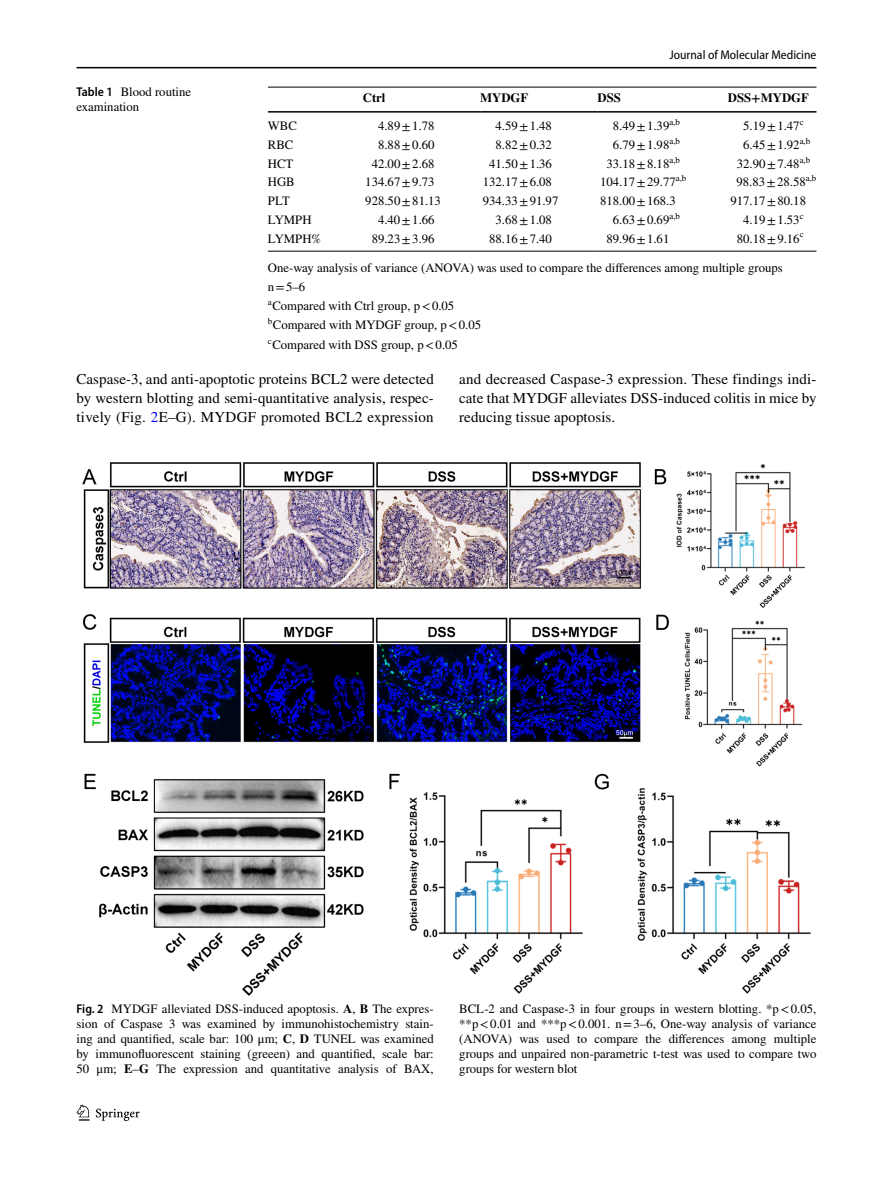
<style>
.page{position:relative;width:893px;height:1187px;background:#fff}
.page>*{position:absolute;margin:0;border:0;box-sizing:border-box;transform-origin:0 0}
.t1{font:15px/18.8px "STIX";letter-spacing:.005em;color:#000;text-align:justify}
.t2{font:12.75px/15px "STIX";color:#000}
.t3{font:semi-condensed 12.75px "Myriad Pro";color:#000}
.t4{font:700 12.75px "STIX";color:#000}
.s1{font-family:"Myriad Pro";font-weight:600;font-stretch:semi-condensed}
.s2{color:#00f}
.s3{font-weight:700}
</style>
<div class="page">
<hr style="left:77px;top:67px;width:739px;height:1px;background:#000">
<svg style="left:77px;top:1104px;width:12px;height:16px"></svg>
<svg style="left:96px;top:1108px;width:44px;height:12px"></svg>
<hr style="left:268px;top:87px;width:95px;height:1px;background:#000">
<hr style="left:268px;top:111px;width:95px;height:2px;background:#000">
<hr style="left:363px;top:87px;width:117px;height:1px;background:#000">
<hr style="left:363px;top:111px;width:117px;height:2px;background:#000">
<hr style="left:480px;top:87px;width:118px;height:1px;background:#000">
<hr style="left:480px;top:111px;width:118px;height:2px;background:#000">
<hr style="left:598px;top:87px;width:130px;height:1px;background:#000">
<hr style="left:598px;top:111px;width:130px;height:2px;background:#000">
<hr style="left:728px;top:87px;width:88px;height:1px;background:#000">
<hr style="left:728px;top:111px;width:88px;height:2px;background:#000">
<hr style="left:268px;top:251px;width:95px;height:1px;background:#000">
<hr style="left:363px;top:251px;width:117px;height:1px;background:#000">
<hr style="left:480px;top:251px;width:118px;height:1px;background:#000">
<hr style="left:598px;top:251px;width:130px;height:1px;background:#000">
<hr style="left:728px;top:251px;width:88px;height:1px;background:#000">
<img style="left:82px;top:462px;width:729px;height:534px">
<p class="t2" style="left:77px;top:85px;width:116px"><span class="s1">Table 1</span> Blood routine examination</p>
<p class="t3" style="left:669px;top:48px;width:148px">Journal of Molecular Medicine</p>
<p class="t4" style="left:363px;top:90px;width:24px">Ctrl</p>
<p class="t4" style="left:480px;top:90px;width:50px">MYDGF</p>
<p class="t4" style="left:598px;top:90px;width:25px">DSS</p>
<p class="t4" style="left:728px;top:90px;width:83px">DSS+MYDGF</p>
<p class="t2" style="left:268px;top:119px;width:31px">WBC</p>
<p class="t2" style="left:378px;top:119px;width:58px">4.89±1.78</p>
<p class="t2" style="left:495px;top:119px;width:58px">4.59±1.48</p>
<p class="t2" style="left:613px;top:119px;width:69px">8.49±1.39<sup>a,b</sup></p>
<p class="t2" style="left:743px;top:119px;width:62px">5.19±1.47<sup>c</sup></p>
<p class="t2" style="left:268px;top:138px;width:27px">RBC</p>
<p class="t2" style="left:378px;top:138px;width:58px">8.88±0.60</p>
<p class="t2" style="left:495px;top:138px;width:58px">8.82±0.32</p>
<p class="t2" style="left:613px;top:138px;width:69px">6.79±1.98<sup>a,b</sup></p>
<p class="t2" style="left:743px;top:138px;width:69px">6.45±1.92<sup>a,b</sup></p>
<p class="t2" style="left:268px;top:157px;width:27px">HCT</p>
<p class="t2" style="left:372px;top:157px;width:64px">42.00±2.68</p>
<p class="t2" style="left:489px;top:157px;width:64px">41.50±1.36</p>
<p class="t2" style="left:606px;top:157px;width:75px">33.18±8.18<sup>a,b</sup></p>
<p class="t2" style="left:737px;top:157px;width:75px">32.90±7.48<sup>a,b</sup></p>
<p class="t2" style="left:268px;top:175px;width:28px">HGB</p>
<p class="t2" style="left:365px;top:175px;width:71px">134.67±9.73</p>
<p class="t2" style="left:483px;top:175px;width:71px">132.17±6.08</p>
<p class="t2" style="left:600px;top:175px;width:88px">104.17±29.77<sup>a,b</sup></p>
<p class="t2" style="left:736px;top:175px;width:81px">98.83±28.58<sup>a,b</sup></p>
<p class="t2" style="left:268px;top:194px;width:23px">PLT</p>
<p class="t2" style="left:365px;top:194px;width:77px">928.50±81.13</p>
<p class="t2" style="left:483px;top:194px;width:77px">934.33±91.97</p>
<p class="t2" style="left:600px;top:194px;width:77px">818.00±168.3</p>
<p class="t2" style="left:730px;top:194px;width:77px">917.17±80.18</p>
<p class="t2" style="left:268px;top:213px;width:45px">LYMPH</p>
<p class="t2" style="left:378px;top:213px;width:58px">4.40±1.66</p>
<p class="t2" style="left:495px;top:213px;width:58px">3.68±1.08</p>
<p class="t2" style="left:613px;top:213px;width:69px">6.63±0.69<sup>a,b</sup></p>
<p class="t2" style="left:743px;top:213px;width:62px">4.19±1.53<sup>c</sup></p>
<p class="t2" style="left:268px;top:232px;width:55px">LYMPH%</p>
<p class="t2" style="left:372px;top:232px;width:64px">89.23±3.96</p>
<p class="t2" style="left:489px;top:232px;width:64px">88.16±7.40</p>
<p class="t2" style="left:606px;top:232px;width:64px">89.96±1.61</p>
<p class="t2" style="left:737px;top:232px;width:68px">80.18±9.16<sup>c</sup></p>
<p class="t2" style="left:268px;top:258px;width:516px;line-height:19.2px">One-way analysis of variance (ANOVA) was used to compare the differences among multiple groups n=5–6<br><sup>a</sup>Compared with Ctrl group, p&lt;0.05<br><sup>b</sup>Compared with MYDGF group, p&lt;0.05<br><sup>c</sup>Compared with DSS group, p&lt;0.05</p>
<p class="t1" style="left:77px;top:371px;width:359px">Caspase-3, and anti-apoptotic proteins BCL2 were detected by western blotting and semi-quantitative analysis, respec&shy;tively (Fig. <span class="s2">2</span>E–G). MYDGF promoted BCL2 expression</p>
<p class="t1" style="left:459px;top:371px;width:359px">and decreased Caspase-3 expression. These findings indi&shy;cate that MYDGF alleviates DSS-induced colitis in mice by reducing tissue apoptosis.</p>
<p class="t2" style="left:77px;top:1002px;width:359px;text-align:justify"><span class="s1">Fig. 2</span> MYDGF alleviated DSS-induced apoptosis. <span class="s3">A</span>, <span class="s3">B</span> The expres&shy;sion of Caspase 3 was examined by immunohistochemistry stain&shy;ing and quantified, scale bar: 100 μm; <span class="s3">C</span>, <span class="s3">D</span> TUNEL was examined by immunofluorescent staining (greeen) and quantified, scale bar:<br>50 μm; <span class="s3">E</span>–<span class="s3">G</span> The expression and quantitative analysis of BAX,</p>
<p class="t2" style="left:459px;top:1002px;width:359px;text-align:justify">BCL-2 and Caspase-3 in four groups in western blotting. *p&lt;0.05, **p&lt;0.01 and ***p&lt;0.001. n=3–6, One-way analysis of variance (ANOVA) was used to compare the differences among multiple groups and unpaired non-parametric t-test was used to compare two groups for western blot</p>
</div>
